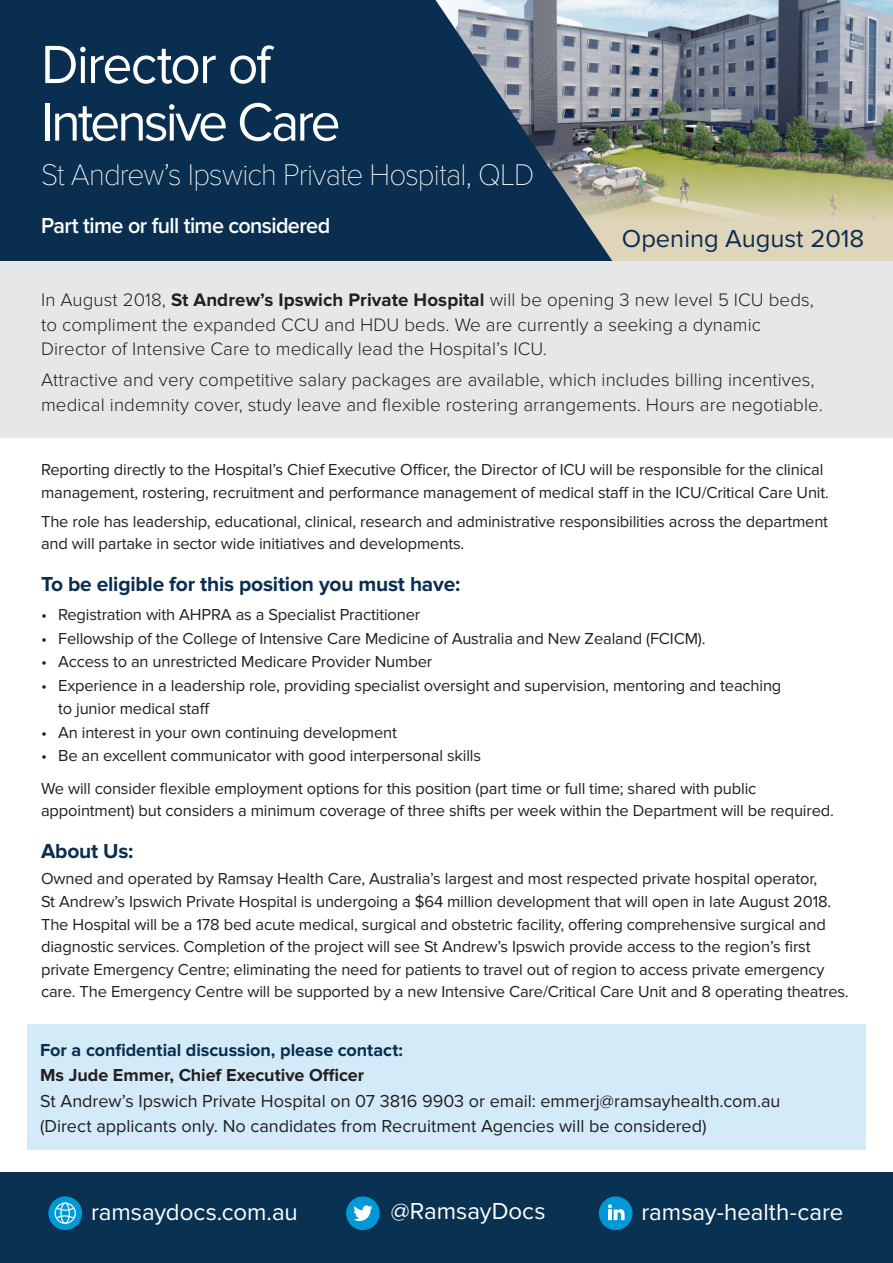
<style>
.page{position:relative;width:893px;height:1263px;background:#fff}
.page>*{position:absolute;margin:0;border:0;box-sizing:border-box;transform-origin:0 0}
.t1{font:55.8px/57.4px "Proxima Nova";letter-spacing:-.045em;color:#fff;scale:.96 1}
.t2{font:100 30.9px "Proxima Nova T";letter-spacing:-.03em;color:#fff;scale:.96 1}
.t3{font:25.5px "Proxima Nova";color:#0a2e4f}
.t4{font:24px "Proxima Nova";color:#fff}
.t5{font:600 22.5px "Proxima Nova";letter-spacing:-.03em;color:#fff;scale:.96 1}
.t6{font:700 21px "Proxima Nova";letter-spacing:-.01em;color:#0a2e4f}
.t7{font:300 18.75px/24.8px "Proxima Nova";letter-spacing:.005em;color:#231f20}
.t8{font:18px/25.5px "Proxima Nova";color:#231f20}
.t9{font:700 18px "Proxima Nova";letter-spacing:-.005em;color:#0a2e4f}
.t10{font:700 18px "Proxima Nova";color:#231f20}
.t11{font:16.5px/22.5px "Proxima Nova";letter-spacing:-.01em;color:#231f20}
.s1{font-weight:700}
</style>
<div class="page">
<img style="left:615px;top:0;width:278px;height:139px">
<img style="left:615px;top:139px;width:278px;height:122px">
<svg style="left:0;top:0;width:615px;height:261px;fill:#0a2e4f"></svg>
<div style="left:0;top:1172px;width:893px;height:91px;background:#093152"></div>
<div style="left:346px;top:1196px;width:34px;height:34px;background:#0099d8;border-radius:50%"></div>
<svg style="left:353px;top:1205px;width:20px;height:16px"></svg>
<svg style="left:48px;top:1196px;width:34px;height:34px"></svg>
<div style="left:55px;top:1202px;width:21px;height:22px;border:1px solid #fff;border-radius:50%"></div>
<div style="left:60px;top:1202px;width:10px;height:22px;border:1px solid #fff;border-radius:50%"></div>
<svg style="left:55px;top:1206px;width:20px;height:13px"></svg>
<div style="left:0;top:261px;width:893px;height:177px;background:#e6e7e9"></div>
<div style="left:27px;top:1024px;width:839px;height:126px;background:#d3eaf8"></div>
<div style="left:599px;top:1196px;width:33px;height:34px;background:#0099d8;border-radius:50%"></div>
<svg style="left:608px;top:1204px;width:16px;height:16px"></svg>
<h1 class="t1" style="left:41px;top:37px;width:314px">Director of<br>Intensive Care</h1>
<h2 class="t2" style="left:41px;top:156px;width:515px">St Andrew’s Ipswich Private Hospital, QLD</h2>
<h3 class="t5" style="left:41px;top:212px;width:303px">Part time or full time considered</h3>
<h3 class="t3" style="left:622px;top:223px;width:244px">Opening August 2018</h3>
<p class="t7" style="left:41px;top:288px;width:774px">In August 2018, <span class="s1">St Andrew’s Ipswich Private Hospital</span> will be opening 3 new level 5 ICU beds, to compliment the expanded CCU and HDU beds. We are currently a seeking a dynamic<br>Director of Intensive Care to medically lead the Hospital’s ICU.</p>
<p class="t7" style="left:41px;top:369px;width:783px">Attractive and very competitive salary packages are available, which includes billing incentives, medical indemnity cover, study leave and flexible rostering arrangements. Hours are negotiable.</p>
<p class="t11" style="left:41px;top:459px;width:789px">Reporting directly to the Hospital’s Chief Executive Officer, the Director of ICU will be responsible for the clinical management, rostering, recruitment and performance management of medical staff in the ICU/Critical Care Unit.</p>
<p class="t11" style="left:41px;top:510px;width:788px">The role has leadership, educational, clinical, research and administrative responsibilities across the department and will partake in sector wide initiatives and developments.</p>
<p class="t6" style="left:41px;top:572px;width:421px">To be eligible for this position you must have:</p>
<p class="t11" style="left:41px;top:603px;width:381px">• Registration with AHPRA as a Specialist Practitioner</p>
<p class="t11" style="left:41px;top:627px;width:666px">• Fellowship of the College of Intensive Care Medicine of Australia and New Zealand (FCICM).</p>
<p class="t11" style="left:41px;top:651px;width:393px">• Access to an unrestricted Medicare Provider Number</p>
<p class="t11" style="left:58px;top:675px;width:725px;text-indent:-17px">• Experience in a leadership role, providing specialist oversight and supervision, mentoring and teaching to junior medical staff</p>
<p class="t11" style="left:41px;top:721px;width:357px">• An interest in your own continuing development</p>
<p class="t11" style="left:41px;top:740px;width:717px;line-height:32.2px">• Be an excellent communicator with good interpersonal skills<br>We will consider flexible employment options for this position (part time or full time; shared with public</p>
<p class="t11" style="left:41px;top:800px;width:794px">appointment) but considers a minimum coverage of three shifts per week within the Department will be required.</p>
<p class="t6" style="left:41px;top:839px;width:94px">About Us:</p>
<p class="t11" style="left:41px;top:868px;width:809px">Owned and operated by Ramsay Health Care, Australia’s largest and most respected private hospital operator,<br>St Andrew’s Ipswich Private Hospital is undergoing a $64 million development that will open in late August 2018.<br>The Hospital will be a 178 bed acute medical, surgical and obstetric facility, offering comprehensive surgical and diagnostic services. Completion of the project will see St Andrew’s Ipswich provide access to the region’s first private Emergency Centre; eliminating the need for patients to travel out of region to access private emergency care. The Emergency Centre will be supported by a new Intensive Care/Critical Care Unit and 8 operating theatres.</p>
<p class="t9" style="left:40px;top:1039px;width:364px">For a confidential discussion, please contact:</p>
<p class="t10" style="left:40px;top:1065px;width:326px">Ms Jude Emmer, Chief Executive Officer</p>
<p class="t8" style="left:40px;top:1088px;width:742px">St Andrew’s Ipswich Private Hospital on 07 3816 9903 or email: emmerj@ramsayhealth.com.au (Direct applicants only. No candidates from Recruitment Agencies will be considered)</p>
<h3 class="t4" style="left:91px;top:1198px;width:208px">ramsaydocs.com.au</h3>
<h3 class="t4" style="left:391px;top:1198px;width:156px">@RamsayDocs</h3>
<h3 class="t4" style="left:641px;top:1198px;width:203px">ramsay-health-care</h3>
</div>
